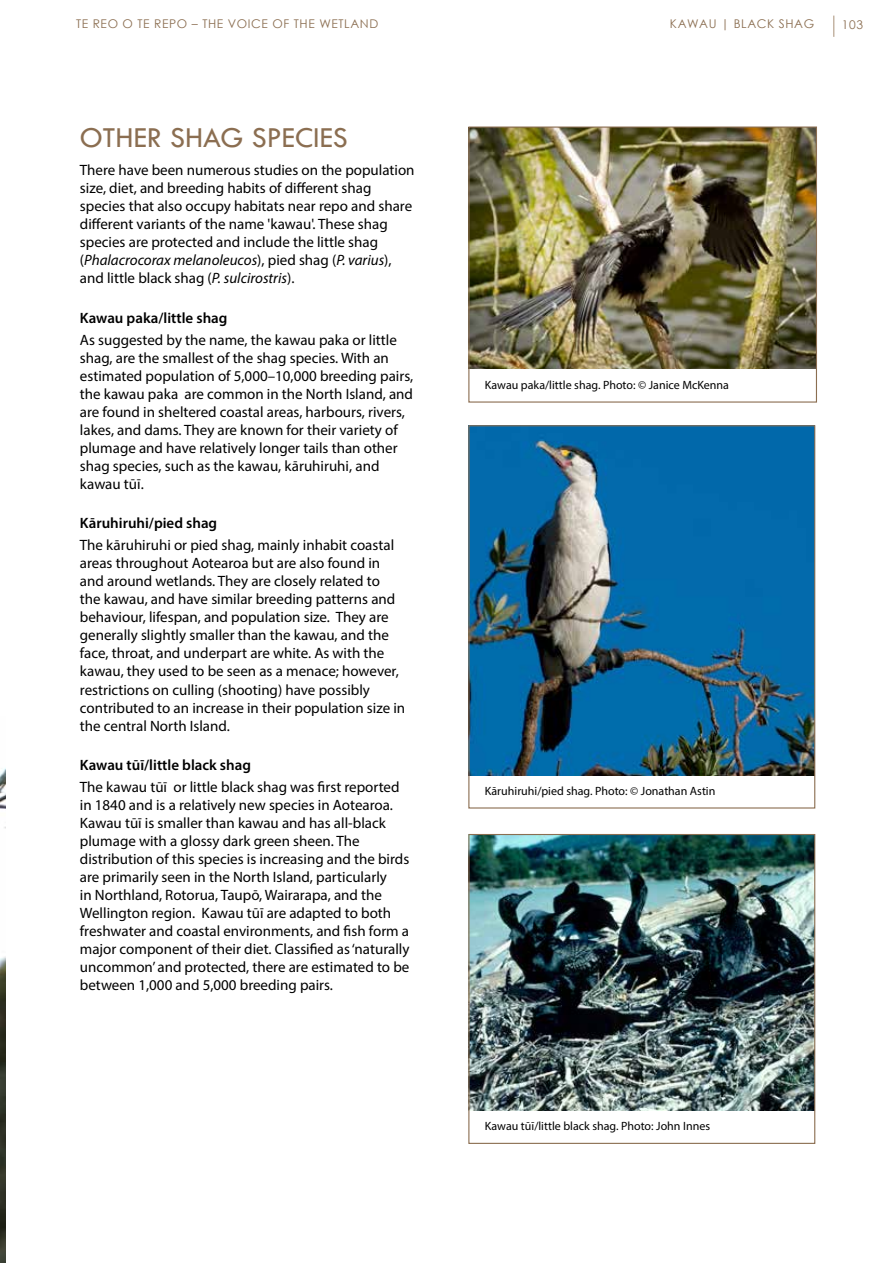
<style>
.page{position:relative;width:893px;height:1263px;background:#fff}
.page>*{position:absolute;margin:0;border:0;box-sizing:border-box;transform-origin:0 0}
.t1{font:30px "Tw Cen";color:#8b6e51}
.t2{font:15px/18px "Myriad Pro";color:#000}
.t3{font:600 15px "Myriad Pro";color:#000}
.t4{font:12px "Myriad Pro";color:#000}
.t5{font:12px "Century Gothic";letter-spacing:.05em;color:#8b6e51}
.s1{font-style:italic}
</style>
<div class="page">
<svg style="left:833px;top:16px;width:1px;height:21px"></svg>
<img style="left:0;top:768px;width:5px;height:495px">
<img style="left:470px;top:836px;width:343px;height:275px">
<div style="left:468px;top:834px;width:347px;height:310px;border:1px solid #8b6e51"></div>
<img style="left:470px;top:427px;width:343px;height:348px">
<div style="left:468px;top:425px;width:347px;height:383px;border:1px solid #8b6e51"></div>
<img style="left:470px;top:128px;width:345px;height:241px">
<div style="left:468px;top:126px;width:349px;height:277px;border:1px solid #8b6e51"></div>
<p class="t5" style="left:76px;top:15px;width:304px">TE REO O TE REPO – THE VOICE OF THE WETLAND</p>
<p class="t5" style="left:670px;top:15px;width:146px">KAWAU | BLACK SHAG</p>
<p class="t5" style="left:842px;top:17px;width:23px">103</p>
<h1 class="t1" style="left:80px;top:120px;width:269px">OTHER SHAG SPECIES</h1>
<p class="t2" style="left:80px;top:161px;width:336px">There have been numerous studies on the population size, diet, and breeding habits of different shag species that also occupy habitats near repo and share different variants of the name 'kawau'. These shag species are protected and include the little shag (<span class="s1">Phalacrocorax melanoleucos</span>), pied shag (<span class="s1">P. varius</span>), and little black shag (<span class="s1">P. sulcirostris</span>).</p>
<p class="t3" style="left:80px;top:308px;width:149px">Kawau paka/little shag</p>
<p class="t2" style="left:80px;top:331px;width:335px">As suggested by the name, the kawau paka or little shag, are the smallest of the shag species. With an estimated population of 5,000–10,000 breeding pairs, the kawau paka are common in the North Island, and are found in sheltered coastal areas, harbours, rivers, lakes, and dams. They are known for their variety of plumage and have relatively longer tails than other shag species, such as the kawau, kāruhiruhi, and kawau tūī.</p>
<p class="t3" style="left:80px;top:514px;width:139px">Kāruhiruhi/pied shag</p>
<p class="t2" style="left:80px;top:536px;width:327px">The kāruhiruhi or pied shag, mainly inhabit coastal areas throughout Aotearoa but are also found in and around wetlands. They are closely related to<br>the kawau, and have similar breeding patterns and behaviour, lifespan, and population size. They are generally slightly smaller than the kawau, and the face, throat, and underpart are white. As with the kawau, they used to be seen as a menace; however, restrictions on culling (shooting) have possibly contributed to an increase in their population size in the central North Island.</p>
<p class="t3" style="left:80px;top:755px;width:173px">Kawau tūī/little black shag</p>
<p class="t2" style="left:80px;top:778px;width:331px">The kawau tūī or little black shag was first reported in 1840 and is a relatively new species in Aotearoa.<br>Kawau tūī is smaller than kawau and has all-black plumage with a glossy dark green sheen. The distribution of this species is increasing and the birds are primarily seen in the North Island, particularly<br>in Northland, Rotorua, Taupō, Wairarapa, and the Wellington region. Kawau tūī are adapted to both freshwater and coastal environments, and fish form a major component of their diet. Classified as ‘naturally uncommon’ and protected, there are estimated to be between 1,000 and 5,000 breeding pairs.</p>
<p class="t4" style="left:485px;top:378px;width:246px">Kawau paka/little shag. Photo: © Janice McKenna</p>
<p class="t4" style="left:485px;top:784px;width:232px">Kāruhiruhi/pied shag. Photo: © Jonathan Astin</p>
<p class="t4" style="left:485px;top:1119px;width:227px">Kawau tūī/little black shag. Photo: John Innes</p>
</div>
